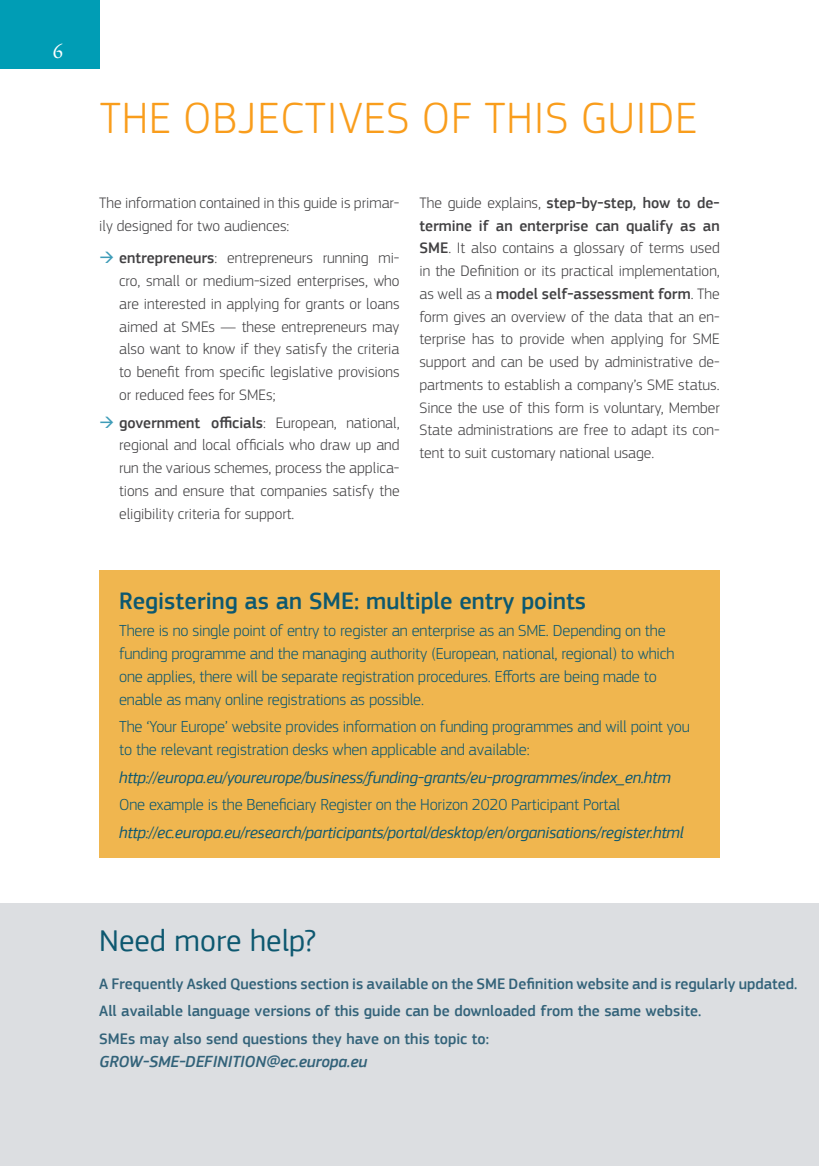
<style>
.page{position:relative;width:819px;height:1166px;background:#fff}
.page>*{position:absolute;margin:0;border:0;box-sizing:border-box;transform-origin:0 0}
.Header_1{font:300 45.5px "EC Square Sans Pro";letter-spacing:.02em;color:#f99d1c}
.Header_2{font:31.5px "EC Square Sans Pro";color:#0d5870}
.Header_Box{font:500 24.5px "EC Square Sans Pro";color:#0d5870}
.t1{font:21px "Garamond Premr Pro";color:#fff}
.body_box{font:300 16.62px/22.8px "EC Square Sans Pro";letter-spacing:-.01em;color:#0d5870}
.body_box-2{font:italic 16.62px "EC Square Sans Pro";letter-spacing:-.01em;color:#0d5870}
.Body_3{font:italic 500 16.62px "EC Square Sans Pro";letter-spacing:-.01em;color:#326279}
.Body_2{font:300 15.75px/22.8px "EC Square Sans Pro";color:#414042;text-align:justify}
.Body_3-2{font:500 15.75px "EC Square Sans Pro";color:#326279}
.s1{color:#3e9cb8}
.s2{font-weight:500}
</style>
<div class="page">
<div style="left:0;top:903px;width:819px;height:263px;background:#dcdee1"></div>
<div style="left:99px;top:570px;width:620px;height:288px;background:#f0b64f"></div>
<div style="left:0;top:0;width:99px;height:68px;background:#009db5"></div>
<h3 class="t1" style="left:53px;top:39px;width:12px">6</h3>
<p class="Header_1" style="left:100px;top:92px;width:599px">THE OBJECTIVES OF THIS GUIDE</p>
<p class="Body_2" style="left:99px;top:191px;width:302px">The information contained in this guide is primar&shy;ily designed for two audiences:</p>
<p class="Body_2" style="left:119px;top:247px;width:282px;text-indent:-20px"><span class="s1">→</span> <span class="s2">entrepreneurs</span>: entrepreneurs running mi&shy;cro, small or medium-sized enterprises, who are interested in applying for grants or loans aimed at SMEs — these entrepreneurs may also want to know if they satisfy the criteria to benefit from specific legislative provisions or reduced fees for SMEs;</p>
<p class="Body_2" style="left:119px;top:411px;width:282px;text-indent:-20px"><span class="s1">→</span> <span class="s2">government officials</span>: European, national, regional and local officials who draw up and run the various schemes, process the applica&shy;tions and ensure that companies satisfy the eligibility criteria for support.</p>
<p class="Body_2" style="left:419px;top:191px;width:302px">The guide explains, <span class="s2">step-by-step, how to de&shy;termine if an enterprise can qualify as an SME</span>. It also contains a glossary of terms used in the Definition or its practical implementation, as well as a <span class="s2">model self-assessment form</span>. The form gives an overview of the data that an en&shy;terprise has to provide when applying for SME support and can be used by administrative de&shy;partments to establish a company’s SME status.<br>Since the use of this form is voluntary, Member State administrations are free to adapt its con&shy;tent to suit customary national usage.</p>
<p class="Header_Box" style="left:119px;top:586px;width:468px">Registering as an SME: multiple entry points</p>
<p class="body_box" style="left:119px;top:619px;width:557px">There is no single point of entry to register an enterprise as an SME. Depending on the funding programme and the managing authority (European, national, regional) to which one applies, there will be separate registration procedures. Efforts are being made to enable as many online registrations as possible.</p>
<p class="body_box" style="left:119px;top:715px;width:572px">The ‘Your Europe’ website provides information on funding programmes and will point you to the relevant registration desks when applicable and available:</p>
<p class="body_box-2" style="left:119px;top:767px;width:553px">http://europa.eu/youreurope/business/funding-grants/eu-programmes/index_en.htm</p>
<p class="body_box" style="left:119px;top:793px;width:502px">One example is the Beneficiary Register on the Horizon 2020 Participant Portal</p>
<p class="body_box-2" style="left:119px;top:823px;width:566px">http://ec.europa.eu/research/participants/portal/desktop/en/organisations/register.html</p>
<p class="Header_2" style="left:99px;top:922px;width:218px">Need more help?</p>
<p class="Body_3-2" style="left:99px;top:974px;width:699px">A Frequently Asked Questions section is available on the SME Definition website and is regularly updated.</p>
<p class="Body_3-2" style="left:99px;top:1002px;width:603px">All available language versions of this guide can be downloaded from the same website.</p>
<p class="Body_3-2" style="left:99px;top:1029px;width:391px">SMEs may also send questions they have on this topic to:</p>
<p class="Body_3" style="left:99px;top:1051px;width:270px">GROW-SME-DEFINITION@ec.europa.eu</p>
</div>
